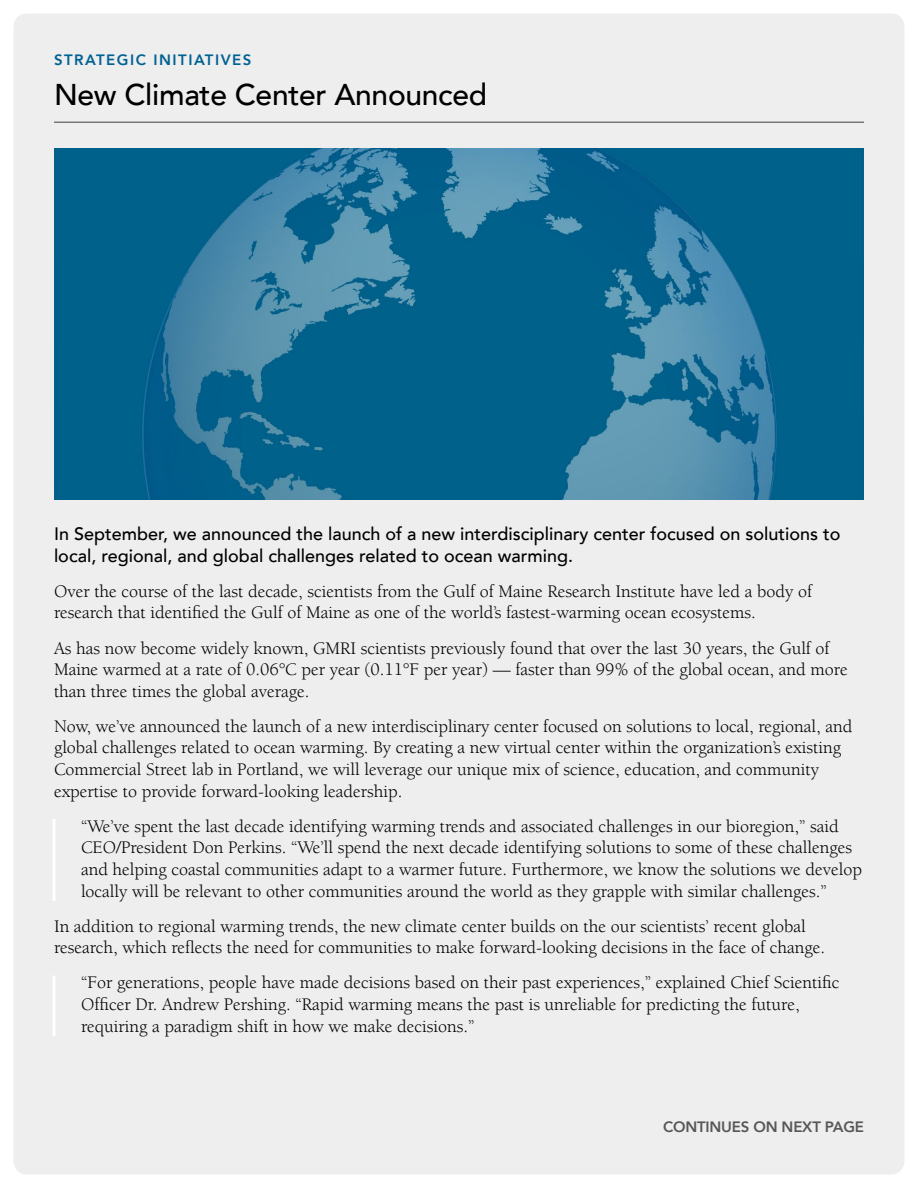
<style>
.page{position:relative;width:918px;height:1188px;background:#fff}
.page>*{position:absolute;margin:0;border:0;box-sizing:border-box;transform-origin:0 0}
.t1{font:500 30px "Avenir LT";letter-spacing:-.01em;color:#000}
.t2{font:18px/21.6px "Berkeley LT";color:#000}
.t3{font:500 18px/21.6px "Avenir LT";color:#000}
.t4{font:800 15px "Avenir LT";letter-spacing:.1em;color:#006293}
.t5{font:800 15px "Avenir LT";letter-spacing:-.015em;color:#575756}
</style>
<div class="page">
<div style="left:14px;top:14px;width:890px;height:1160px;background:#eee"></div>
<hr style="left:54px;top:122px;width:810px;height:1px;background:#000">
<hr style="left:52px;top:819px;width:4px;height:82px;background:#fff">
<hr style="left:52px;top:976px;width:4px;height:60px;background:#fff">
<img style="left:54px;top:148px;width:810px;height:352px">
<p class="t4" style="left:54px;top:51px;width:199px">STRATEGIC INITIATIVES</p>
<h1 class="t1" style="left:54px;top:77px;width:435px">New Climate Center Announced</h1>
<p class="t3" style="left:54px;top:524px;width:788px">In September, we announced the launch of a new interdisciplinary center focused on solutions to local, regional, and global challenges related to ocean warming.</p>
<p class="t2" style="left:54px;top:581px;width:760px">Over the course of the last decade, scientists from the Gulf of Maine Research Institute have led a body of research that identified the Gulf of Maine as one of the world’s fastest-warming ocean ecosystems.</p>
<p class="t2" style="left:54px;top:637px;width:795px">As has now become widely known, GMRI scientists previously found that over the last 30 years, the Gulf of<br>Maine warmed at a rate of 0.06°C per year (0.11°F per year) — faster than 99% of the global ocean, and more than three times the global average.</p>
<p class="t2" style="left:54px;top:716px;width:800px">Now, we’ve announced the launch of a new interdisciplinary center focused on solutions to local, regional, and global challenges related to ocean warming. By creating a new virtual center within the organization’s existing Commercial Street lab in Portland, we will leverage our unique mix of science, education, and community expertise to provide forward-looking leadership.</p>
<p class="t2" style="left:81px;top:816px;width:783px">“We’ve spent the last decade identifying warming trends and associated challenges in our bioregion,” said CEO/President Don Perkins. “We’ll spend the next decade identifying solutions to some of these challenges and helping coastal communities adapt to a warmer future. Furthermore, we know the solutions we develop locally will be relevant to other communities around the world as they grapple with similar challenges.”</p>
<p class="t2" style="left:54px;top:916px;width:773px">In addition to regional warming trends, the new climate center builds on the our scientists’ recent global research, which reflects the need for communities to make forward-looking decisions in the face of change.</p>
<p class="t2" style="left:81px;top:972px;width:760px">“For generations, people have made decisions based on their past experiences,” explained Chief Scientific<br>Officer Dr. Andrew Pershing. “Rapid warming means the past is unreliable for predicting the future, requiring a paradigm shift in how we make decisions.”</p>
<p class="t5" style="left:663px;top:1118px;width:202px">CONTINUES ON NEXT PAGE</p>
</div>
